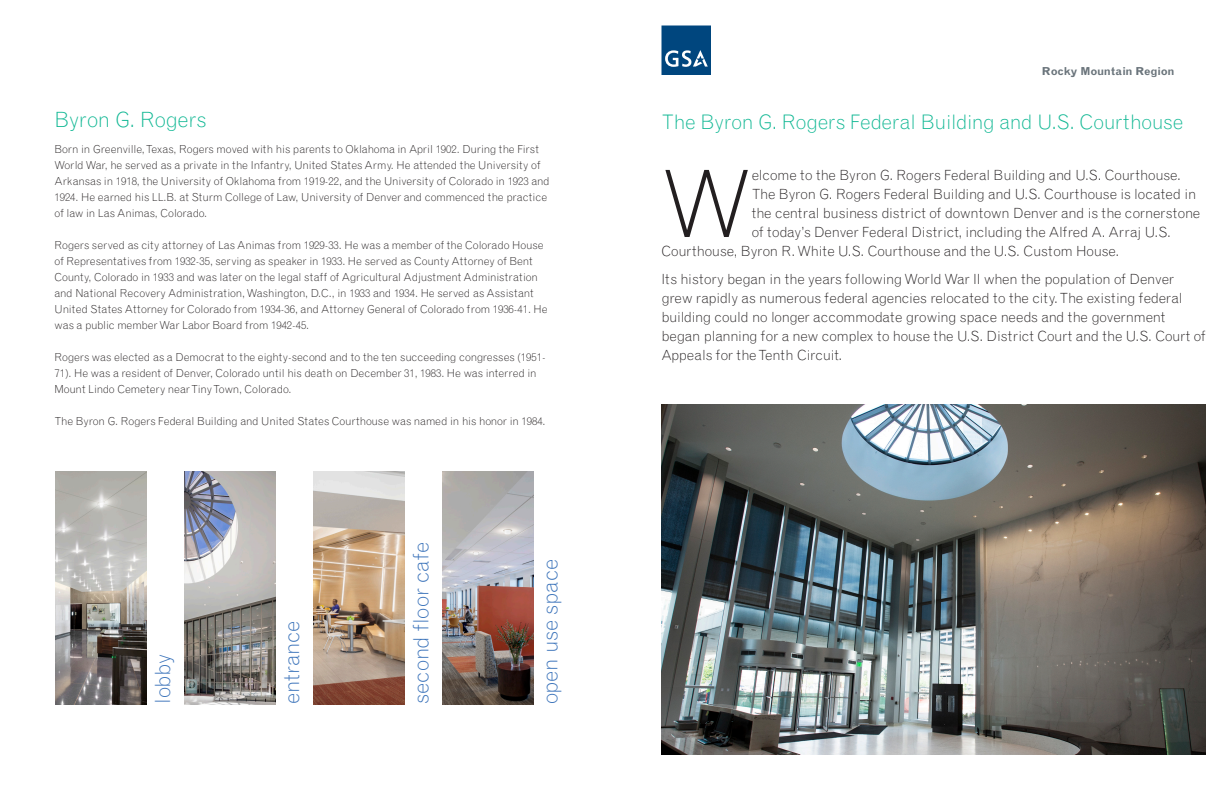
<style>
.page{position:relative;width:1224px;height:792px;background:#fff}
.page>*{position:absolute;margin:0;border:0;box-sizing:border-box;transform-origin:0 0}
.Body_Copy{font:300 93.1px "Grotesque MT Std";color:#231f20}
.Blue_Header_Copy{font:300 21px "Grotesque MT Std";letter-spacing:-.01em;color:#3b73ba}
.Blue_Header_Copy-2{font:300 21px "Grotesque MT Std";letter-spacing:.01em;color:#3b73ba}
.Header_Copy{font:300 21px "Grotesque MT Std";letter-spacing:-.01em;color:#0fb793}
.Header_Copy-2{font:300 20px "Grotesque MT Std";letter-spacing:-.015em;color:#0fb793}
.Body_Copy-2{font:300 14px/19px "Grotesque MT Std";letter-spacing:-.01em;color:#231f20}
.Body_Copy-3{font:300 11px/16px "Grotesque MT Std";color:#231f20}
.t1{font:700 11px "Grotesque MT Std";letter-spacing:-.02em;color:#6a747b}
</style>
<div class="page">
<svg style="left:662px;top:26px;width:49px;height:49px;background:#1b5a8b"></svg>
<img style="left:662px;top:405px;width:544px;height:349px">
<img style="left:55px;top:472px;width:91px;height:232px">
<img style="left:184px;top:472px;width:91px;height:232px">
<img style="left:313px;top:472px;width:91px;height:232px">
<img style="left:442px;top:472px;width:91px;height:232px">
<p class="Header_Copy" style="left:54px;top:106px;width:154px">Byron G. Rogers</p>
<p class="Body_Copy-3" style="left:54px;top:141px;width:497px">Born in Greenville, Texas, Rogers moved with his parents to Oklahoma in April 1902. During the First World War, he served as a private in the Infantry, United States Army. He attended the University of Arkansas in 1918, the University of Oklahoma from 1919-22, and the University of Colorado in 1923 and 1924. He earned his LL.B. at Sturm College of Law, University of Denver and commenced the practice of law in Las Animas, Colorado.</p>
<p class="Body_Copy-3" style="left:54px;top:237px;width:495px">Rogers served as city attorney of Las Animas from 1929-33. He was a member of the Colorado House of Representatives from 1932-35, serving as speaker in 1933. He served as County Attorney of Bent County, Colorado in 1933 and was later on the legal staff of Agricultural Adjustment Administration and National Recovery Administration, Washington, D.C., in 1933 and 1934. He served as Assistant United States Attorney for Colorado from 1934-36, and Attorney General of Colorado from 1936-41. He was a public member War Labor Board from 1942-45.</p>
<p class="Body_Copy-3" style="left:54px;top:349px;width:493px">Rogers was elected as a Democrat to the eighty-second and to the ten succeeding congresses (1951-<br>71). He was a resident of Denver, Colorado until his death on December 31, 1983. He was interred in<br>Mount Lindo Cemetery near Tiny Town, Colorado.</p>
<p class="Body_Copy-3" style="left:54px;top:413px;width:493px">The Byron G. Rogers Federal Building and United States Courthouse was named in his honor in 1984.</p>
<p class="Blue_Header_Copy" style="left:150px;top:704px;width:51px;rotate:-90deg">lobby</p>
<p class="Blue_Header_Copy" style="left:279px;top:704px;width:85px;rotate:-90deg">entrance</p>
<p class="Blue_Header_Copy-2" style="left:408px;top:704px;width:164px;rotate:-90deg">second floor cafe</p>
<p class="Blue_Header_Copy" style="left:537px;top:704px;width:147px;rotate:-90deg">open use space</p>
<p class="t1" style="left:1042px;top:65px;width:134px">Rocky Mountain Region</p>
<p class="Header_Copy-2" style="left:662px;top:110px;width:524px">The Byron G. Rogers Federal Building and U.S. Courthouse</p>
<p class="Body_Copy" style="left:662px;top:148px;width:92px">W</p>
<p class="Body_Copy-2" style="left:752px;top:166px;width:431px">elcome to the Byron G. Rogers Federal Building and U.S. Courthouse.</p>
<p class="Body_Copy-2" style="left:752px;top:185px;width:446px">The Byron G. Rogers Federal Building and U.S. Courthouse is located in</p>
<p class="Body_Copy-2" style="left:752px;top:204px;width:450px">the central business district of downtown Denver and is the cornerstone</p>
<p class="Body_Copy-2" style="left:752px;top:223px;width:421px">of today’s Denver Federal District, including the Alfred A. Arraj U.S.</p>
<p class="Body_Copy-2" style="left:661px;top:242px;width:459px">Courthouse, Byron R. White U.S. Courthouse and the U.S. Custom House.</p>
<p class="Body_Copy-2" style="left:661px;top:270px;width:546px">Its history began in the years following World War II when the population of Denver grew rapidly as numerous federal agencies relocated to the city. The existing federal building could no longer accommodate growing space needs and the government began planning for a new complex to house the U.S. District Court and the U.S. Court of Appeals for the Tenth Circuit.</p>
</div>
